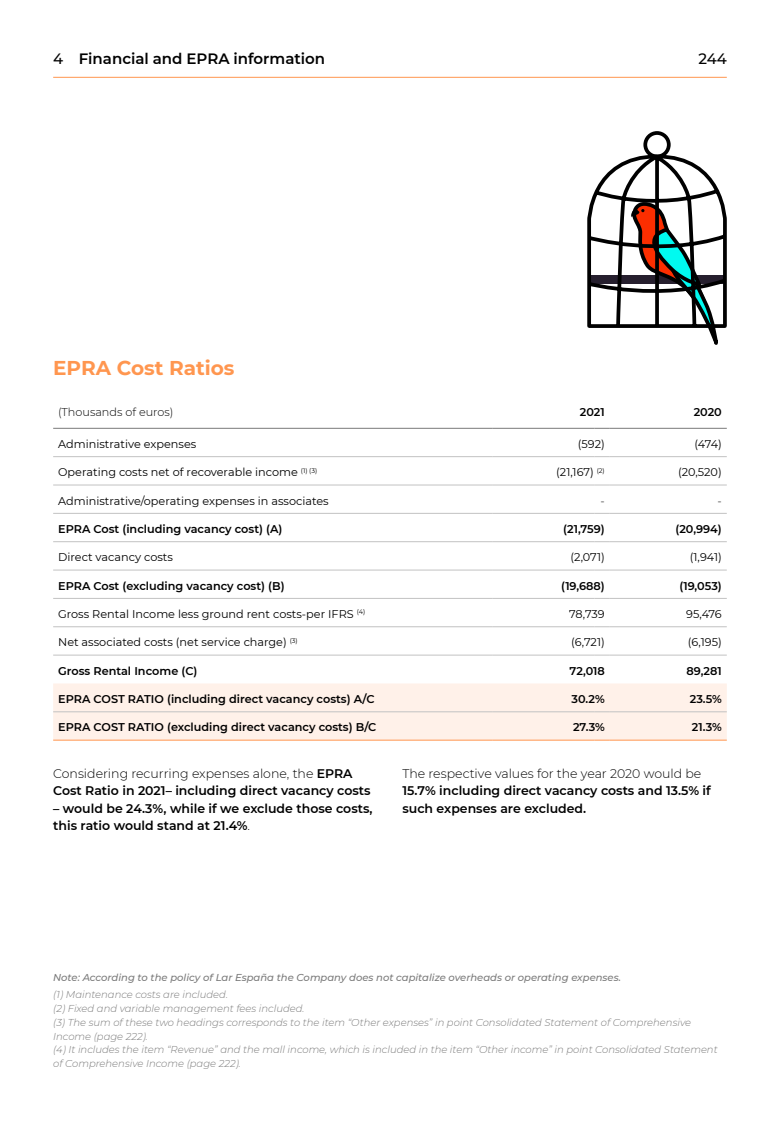
<style>
.page{position:relative;width:780px;height:1134px;background:#fff}
.page>*{position:absolute;margin:0;border:0;box-sizing:border-box;transform-origin:0 0}
._16_Bold_C5{font:700 20px "Montserrat";color:#ff964f}
.t1{font:600 15px "Montserrat";color:#000}
.t2{font:500 15px "Montserrat";color:#000}
.Texto_corrido{font:600 12.5px/17.5px "Montserrat";color:#000}
.tabla_regular_9{font:11.25px "Montserrat";color:#000}
.Tabla_9_semibold{font:600 11.25px "Montserrat";color:#000}
.Tabla_9_semibold-2{font:300 11.25px "Montserrat";color:#000}
.tabla_regular_9-2{font:300 11.25px "Montserrat";color:#000}
.legales{font:italic 300 10px/13.8px "Montserrat";color:#7a7a7a}
.legales-2{font:italic 500 10px "Montserrat";color:#7a7a7a}
.s1{font-weight:500}
.s2{font-weight:300}
</style>
<div class="page">
<hr style="left:53px;top:77px;width:673px;height:1px;background:#ff964f">
<div style="left:643px;top:131px;width:27px;height:27px;border:4px solid #000;border-radius:50%"></div>
<svg style="left:587px;top:137px;width:140px;height:208px"></svg>
<div style="left:53px;top:683px;width:673px;height:57px;background:#fff1e9"></div>
<hr style="left:53px;top:740px;width:440px;height:1px;background:#ff964f">
<hr style="left:493px;top:740px;width:101px;height:1px;background:#ff964f">
<svg style="left:594px;top:740px;width:15px;height:1px"></svg>
<hr style="left:609px;top:740px;width:117px;height:1px;background:#ff964f">
<hr style="left:53px;top:485px;width:440px;height:1px;background:#c2c2c2">
<hr style="left:493px;top:485px;width:101px;height:1px;background:#c2c2c2">
<svg style="left:594px;top:485px;width:15px;height:1px"></svg>
<hr style="left:609px;top:485px;width:117px;height:1px;background:#c2c2c2">
<hr style="left:53px;top:513px;width:440px;height:1px;background:#c2c2c2">
<hr style="left:493px;top:513px;width:101px;height:1px;background:#c2c2c2">
<svg style="left:594px;top:513px;width:15px;height:1px"></svg>
<hr style="left:609px;top:513px;width:117px;height:1px;background:#c2c2c2">
<hr style="left:53px;top:541px;width:440px;height:1px;background:#c2c2c2">
<hr style="left:493px;top:541px;width:101px;height:1px;background:#c2c2c2">
<svg style="left:594px;top:541px;width:15px;height:1px"></svg>
<hr style="left:609px;top:541px;width:117px;height:1px;background:#c2c2c2">
<hr style="left:53px;top:570px;width:440px;height:1px;background:#c2c2c2">
<hr style="left:493px;top:570px;width:101px;height:1px;background:#c2c2c2">
<svg style="left:594px;top:570px;width:15px;height:1px"></svg>
<hr style="left:609px;top:570px;width:117px;height:1px;background:#c2c2c2">
<hr style="left:53px;top:598px;width:440px;height:1px;background:#c2c2c2">
<hr style="left:493px;top:598px;width:101px;height:1px;background:#c2c2c2">
<svg style="left:594px;top:598px;width:15px;height:1px"></svg>
<hr style="left:609px;top:598px;width:117px;height:1px;background:#c2c2c2">
<hr style="left:53px;top:626px;width:440px;height:1px;background:#c2c2c2">
<hr style="left:493px;top:626px;width:101px;height:1px;background:#c2c2c2">
<svg style="left:594px;top:626px;width:15px;height:1px"></svg>
<hr style="left:609px;top:626px;width:117px;height:1px;background:#c2c2c2">
<hr style="left:53px;top:655px;width:440px;height:1px;background:#c2c2c2">
<hr style="left:493px;top:655px;width:101px;height:1px;background:#c2c2c2">
<svg style="left:594px;top:655px;width:15px;height:1px"></svg>
<hr style="left:609px;top:655px;width:117px;height:1px;background:#c2c2c2">
<hr style="left:53px;top:428px;width:440px;height:1px;background:#7a7a7a">
<hr style="left:53px;top:456px;width:440px;height:1px;background:#c2c2c2">
<hr style="left:493px;top:428px;width:101px;height:1px;background:#7a7a7a">
<svg style="left:594px;top:428px;width:15px;height:1px"></svg>
<hr style="left:493px;top:456px;width:101px;height:1px;background:#c2c2c2">
<svg style="left:594px;top:456px;width:15px;height:1px"></svg>
<hr style="left:609px;top:428px;width:117px;height:1px;background:#7a7a7a">
<hr style="left:609px;top:456px;width:117px;height:1px;background:#c2c2c2">
<hr style="left:53px;top:712px;width:440px;height:1px;background:#c2c2c2">
<hr style="left:493px;top:712px;width:101px;height:1px;background:#c2c2c2">
<svg style="left:594px;top:712px;width:15px;height:1px"></svg>
<hr style="left:609px;top:712px;width:117px;height:1px;background:#c2c2c2">
<h2 class="t1" style="left:53px;top:48px;width:273px"><span class="s1">4</span> Financial and EPRA information</h2>
<h2 class="t2" style="left:698px;top:48px;width:30px">244</h2>
<p class="_16_Bold_C5" style="left:53px;top:354px;width:183px">EPRA Cost Ratios</p>
<p class="Tabla_9_semibold-2" style="left:58px;top:404px;width:117px">(Thousands of euros)</p>
<p class="Tabla_9_semibold" style="left:580px;top:404px;width:26px">2021</p>
<p class="Tabla_9_semibold" style="left:693px;top:404px;width:30px">2020</p>
<p class="tabla_regular_9" style="left:58px;top:436px;width:140px">Administrative expenses</p>
<p class="tabla_regular_9" style="left:577px;top:436px;width:28px">(592)</p>
<p class="tabla_regular_9" style="left:694px;top:436px;width:29px">(474)</p>
<p class="tabla_regular_9" style="left:58px;top:464px;width:260px">Operating costs net of recoverable income <sup>(1)</sup> <sup>(3)</sup></p>
<p class="tabla_regular_9" style="left:556px;top:464px;width:50px">(21,167) <sup>(2)</sup></p>
<p class="tabla_regular_9" style="left:678px;top:464px;width:45px">(20,520)</p>
<p class="tabla_regular_9" style="left:58px;top:493px;width:272px">Administrative/operating expenses in associates</p>
<p class="tabla_regular_9-2" style="left:600px;top:493px;width:6px">-</p>
<p class="tabla_regular_9-2" style="left:717px;top:493px;width:6px">-</p>
<p class="Tabla_9_semibold" style="left:58px;top:521px;width:226px">EPRA Cost (including vacancy cost) (A)</p>
<p class="Tabla_9_semibold" style="left:563px;top:521px;width:43px">(21,759)</p>
<p class="Tabla_9_semibold" style="left:675px;top:521px;width:48px">(20,994)</p>
<p class="tabla_regular_9" style="left:58px;top:550px;width:116px">Direct vacancy costs</p>
<p class="tabla_regular_9" style="left:570px;top:550px;width:36px">(2,071)</p>
<p class="tabla_regular_9" style="left:689px;top:550px;width:34px">(1,941)</p>
<p class="Tabla_9_semibold" style="left:58px;top:578px;width:228px">EPRA Cost (excluding vacancy cost) (B)</p>
<p class="Tabla_9_semibold" style="left:561px;top:578px;width:45px">(19,688)</p>
<p class="Tabla_9_semibold" style="left:679px;top:578px;width:44px">(19,053)</p>
<p class="tabla_regular_9" style="left:58px;top:606px;width:308px">Gross Rental Income less ground rent costs-per IFRS <sup>(4)</sup></p>
<p class="tabla_regular_9" style="left:569px;top:606px;width:37px">78,739</p>
<p class="tabla_regular_9" style="left:686px;top:606px;width:37px">95,476</p>
<p class="tabla_regular_9" style="left:58px;top:635px;width:241px">Net associated costs (net service charge) <sup>(3)</sup></p>
<p class="tabla_regular_9" style="left:571px;top:635px;width:35px">(6,721)</p>
<p class="tabla_regular_9" style="left:687px;top:635px;width:35px">(6,195)</p>
<p class="Tabla_9_semibold" style="left:58px;top:663px;width:141px">Gross Rental Income (C)</p>
<p class="Tabla_9_semibold" style="left:569px;top:663px;width:37px">72,018</p>
<p class="Tabla_9_semibold" style="left:686px;top:663px;width:37px">89,281</p>
<p class="Tabla_9_semibold" style="left:58px;top:691px;width:318px">EPRA COST RATIO (including direct vacancy costs) A/C</p>
<p class="Tabla_9_semibold" style="left:571px;top:691px;width:35px">30.2%</p>
<p class="Tabla_9_semibold" style="left:689px;top:691px;width:33px">23.5%</p>
<p class="Tabla_9_semibold" style="left:58px;top:719px;width:320px">EPRA COST RATIO (excluding direct vacancy costs) B/C</p>
<p class="Tabla_9_semibold" style="left:573px;top:719px;width:33px">27.3%</p>
<p class="Tabla_9_semibold" style="left:692px;top:719px;width:31px">21.3%</p>
<p class="Texto_corrido" style="left:402px;top:764px;width:310px"><span class="s2">The respective values for the year 2020 would be<br></span>15.7% including direct vacancy costs and 13.5% if such expenses are excluded.</p>
<p class="Texto_corrido" style="left:53px;top:764px;width:319px"><span class="s2">Considering recurring expenses alone, the</span> EPRA<br>Cost Ratio in 2021– including direct vacancy costs</p>
<p class="Texto_corrido" style="left:53px;top:799px;width:321px">– would be 24.3%, while if we exclude those costs, this ratio would stand at 21.4%<span class="s2">.</span></p>
<p class="legales-2" style="left:53px;top:970px;width:569px">Note: According to the policy of Lar España the Company does not capitalize overheads or operating expenses.</p>
<p class="legales" style="left:53px;top:987px;width:176px">(1) Maintenance costs are included.</p>
<p class="legales" style="left:53px;top:1001px;width:253px">(2) Fixed and variable management fees included.</p>
<p class="legales" style="left:53px;top:1015px;width:639px">(3) The sum of these two headings corresponds to the item “Other expenses” in point Consolidated Statement of Comprehensive<br>Income (page 222).</p>
<p class="legales" style="left:53px;top:1042px;width:666px">(4) It includes the item “Revenue” and the mall income, which is included in the item “Other income” in point Consolidated Statement of Comprehensive Income (page 222).</p>
</div>
